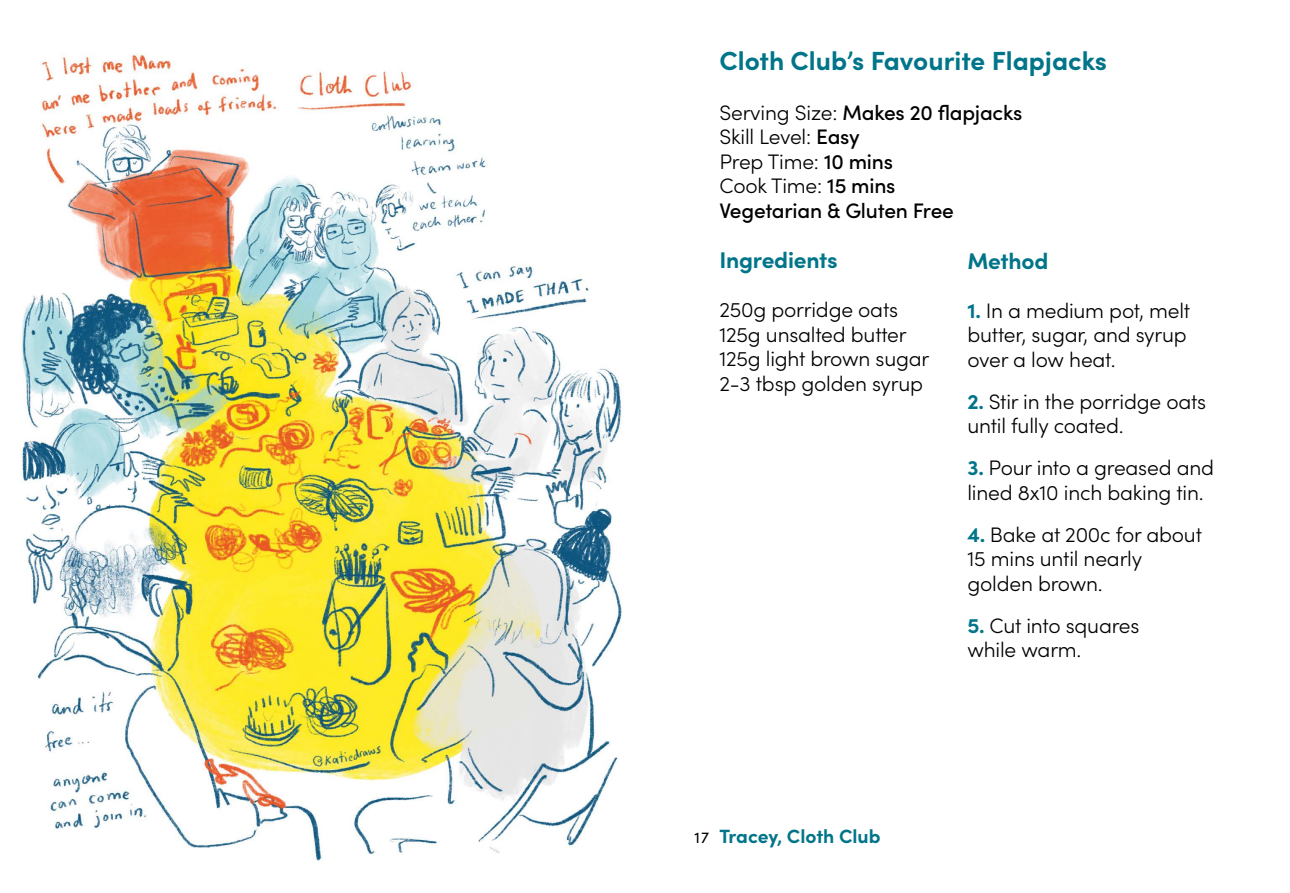
<style>
.page{position:relative;width:1290px;height:893px;background:#fff}
.page>*{position:absolute;margin:0;border:0;box-sizing:border-box;transform-origin:0 0}
.t1{font:700 26.25px "Sofia Pro";color:#007589}
.t2{font:700 22.75px "Sofia Pro";letter-spacing:-.01em;color:#007589}
.t3{font:300 21px/24.5px "Sofia Pro";letter-spacing:-.01em;color:#000}
.t4{font:500 21px/24.5px "Sofia Pro";letter-spacing:-.01em;color:#000}
.t5{font:700 19.25px "Sofia Pro";color:#007589}
.t6{font:15.75px "Sofia Pro";color:#000}
.s1{font-weight:300}
.s2{font-weight:700;color:#007589}
</style>
<div class="page">
<img style="left:20px;top:53px;width:602px;height:808px">
<p class="t1" style="left:719px;top:40px;width:389px">Cloth Club’s Favourite Flapjacks</p>
<p class="t4" style="left:719px;top:99px;width:304px"><span class="s1">Serving Size:</span> Makes 20 flapjacks<br><span class="s1">Skill Level:</span> Easy<br><span class="s1">Prep Time:</span> 10 mins<br><span class="s1">Cook Time:</span> 15 mins<br>Vegetarian &amp; Gluten Free</p>
<p class="t2" style="left:719px;top:243px;width:120px">Ingredients</p>
<p class="t3" style="left:719px;top:297px;width:211px">250g porridge oats<br>125g unsalted butter<br>125g light brown sugar<br>2-3 tbsp golden syrup</p>
<p class="t2" style="left:967px;top:243px;width:82px">Method</p>
<p class="t3" style="left:967px;top:297px;width:224px"><span class="s2">1.</span> In a medium pot, melt butter, sugar, and syrup over a low heat.</p>
<p class="t3" style="left:967px;top:388px;width:240px"><span class="s2">2.</span> Stir in the porridge oats until fully coated.</p>
<p class="t3" style="left:967px;top:454px;width:248px"><span class="s2">3.</span> Pour into a greased and lined 8x10 inch baking tin.</p>
<p class="t3" style="left:967px;top:521px;width:236px"><span class="s2">4.</span> Bake at 200c for about<br>15 mins until nearly golden brown.</p>
<p class="t3" style="left:967px;top:612px;width:173px"><span class="s2">5.</span> Cut into squares while warm.</p>
<p class="t6" style="left:694px;top:826px;width:16px">17</p>
<p class="t5" style="left:719px;top:822px;width:163px">Tracey, Cloth Club</p>
</div>
